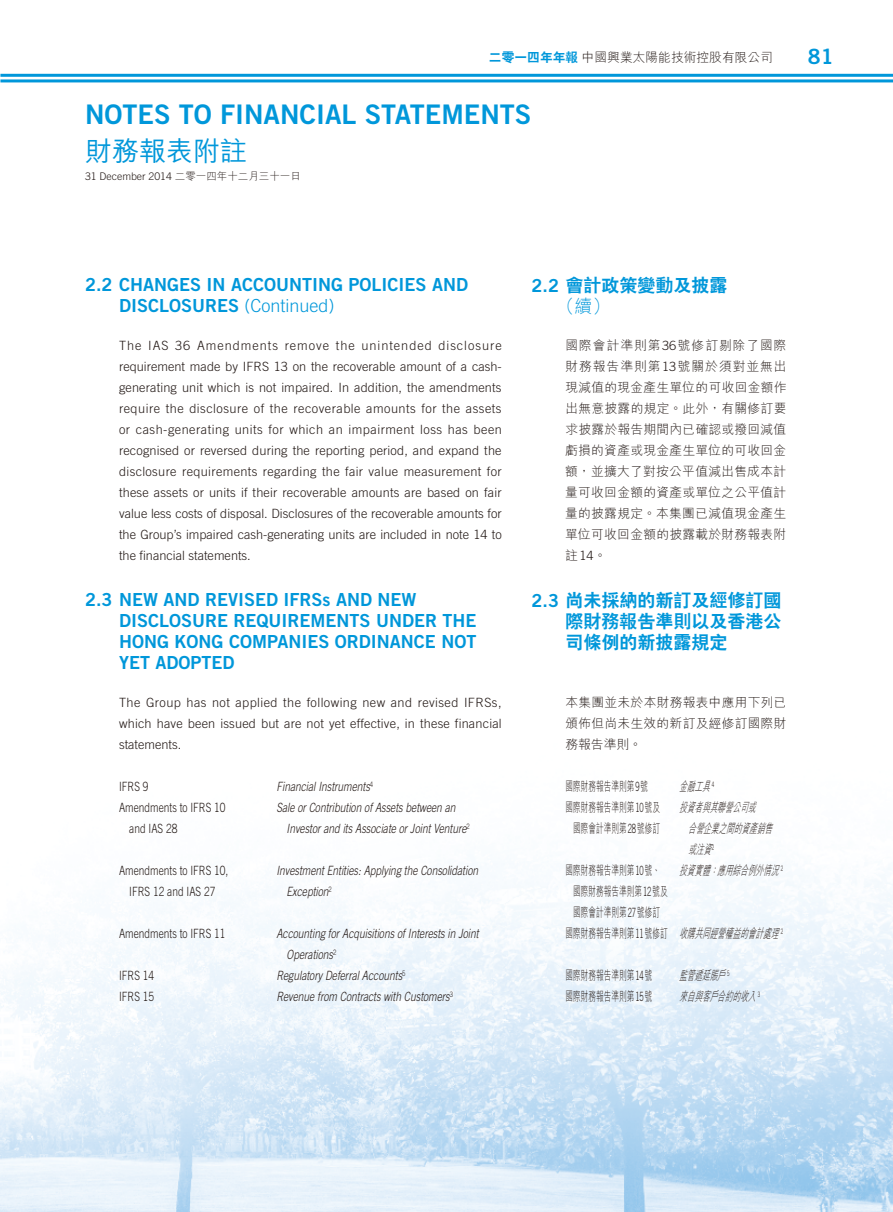
<style>
.page{position:relative;width:893px;height:1212px;background:#fff}
.page>*{position:absolute;margin:0;border:0;box-sizing:border-box;transform-origin:0 0}
.t1{font:27px "Trade Gothic LT Std Bd 2";color:#0097da}
.t2{font:500 27px "M Hei HK";color:#0097da}
.t3{font:21px "Trade Gothic LT Std Bd 2";color:#0097da}
.t4{font:18px/21px "Trade Gothic LT Std Bd 2";color:#0097da}
.t5{font:800 18px/21px "C Hei 2 HK";color:#0097da;text-align:justify}
.t6{font:300 18px "M Hei HK";color:#0097da}
.t7{font:300 12.75px/21px "Trade Gothic LT Std";color:#231916;text-align:justify}
.t8{font:italic 300 12.75px/21px "Trade Gothic LT Std";color:#231916;scale:.8 1}
.t9{font:300 12.75px/21px "M Hei HK";color:#231916;text-align:justify}
.t10{font:300 12.75px "M Hei HK";color:#231916;scale:.6 1}
.t11{font:300 12.75px "Trade Gothic LT Std";color:#231916;scale:.8 1}
.t12{font:italic 300 12.75px/21px "M Hei HK";color:#231916;scale:.6 1}
.t13{font:300 10.5px "Trade Gothic LT Std";color:#231916}
.s1{font-family:"C Hei 2 HK";font-weight:800;color:#0097da}
.s2{font-family:"M Hei HK"}
.s3{font-family:"Trade Gothic LT Std";font-weight:300}
.s4{font-family:"Trade Gothic LT Std Bd 2";font-weight:400}
.s5{font-family:"Trade Gothic LT Std"}
.s6{font-style:normal}
.s7{font-family:"Trade Gothic LT Std";font-style:normal}
</style>
<div class="page">
<img style="left:1px;top:73px;width:892px;height:1139px">
<hr style="left:0;top:74px;width:893px;height:3px;background:#0097da">
<hr style="left:0;top:79px;width:893px;height:3px;background:#0097da">
<p class="t9" style="left:489px;top:47px;width:286px"><span class="s1">二零一四年年報</span>中國興業太陽能技術控股有限公司</p>
<h2 class="t3" style="left:808px;top:44px;width:27px">81</h2>
<h1 class="t1" style="left:85px;top:98px;width:448px">NOTES TO FINANCIAL STATEM ENTS</h1>
<h1 class="t2" style="left:85px;top:131px;width:163px">財務報表附註</h1>
<p class="t13" style="left:85px;top:170px;width:217px">31 December 2014 <span class="s2">二零一四年十二月三十一日</span></p>
<h3 class="t4" style="left:119px;top:274px;width:350px;text-indent:-34px">2.2 CHANGES IN ACCOUNTING POLICIES AND<br>DISCLOSURES <span class="s3">(Continued)</span></h3>
<p class="t7" style="left:119px;top:335px;width:384px">The IAS 36 Amendments remove the unintended disclosure requirement made by IFRS 13 on the recoverable amount of a cash&shy;generating unit which is not impaired. In addition, the amendments require the disclosure of the recoverable amounts for the assets or cash-generating units for which an impairment loss has been recognised or reversed during the reporting period, and expand the disclosure requirements regarding the fair value measurement for these assets or units if their recoverable amounts are based on fair value less costs of disposal. Disclosures of the recoverable amounts for the Group’s impaired cash-generating units are included in note 14 to the financial statements.</p>
<h3 class="t4" style="left:119px;top:589px;width:359px;text-indent:-34px">2.3 NEW AND REVISED IFRSs AND NEW<br>DISCLOSURE REQUIREM ENTS UNDER THE<br>HONG KONG COMPA</h3>
<h3 class="t4" style="left:288px;top:631px;width:189px">NIES ORDINANCE NOT</h3>
<h3 class="t4" style="left:119px;top:652px;width:117px">YET ADOPTED</h3>
<p class="t7" style="left:119px;top:692px;width:384px">The Group has not applied the following new and revised IFRSs, which have been issued but are not yet effective, in these financial statements.</p>
<p class="t11" style="left:119px;top:779px;width:38px">IFRS 9</p>
<p class="t8" style="left:276px;top:776px;width:123px">Financial Instruments<sup>4</sup></p>
<p class="t11" style="left:119px;top:800px;width:135px">Amendments to IFRS 10</p>
<p class="t8" style="left:276px;top:797px;width:225px">Sale or Contribution of Assets between an</p>
<p class="t11" style="left:129px;top:821px;width:62px">and IAS 28</p>
<p class="t8" style="left:287px;top:818px;width:231px">Investor and its Associate or Joint Venture<sup>2</sup></p>
<p class="t11" style="left:119px;top:863px;width:138px">Amendments to IFRS 10,</p>
<p class="t8" style="left:276px;top:860px;width:254px">Investment Entities: Applying the Consolidation</p>
<p class="t11" style="left:129px;top:884px;width:109px">IFRS 12 and IAS 27</p>
<p class="t8" style="left:287px;top:881px;width:58px">Exception<sup>2</sup></p>
<p class="t11" style="left:119px;top:926px;width:135px">Amendments to IFRS 11</p>
<p class="t8" style="left:287px;top:923px;width:242px;text-indent:-10px">Accounting for Acquisitions of Interests in Joint<br>Operations<sup>2</sup></p>
<p class="t11" style="left:119px;top:968px;width:45px">IFRS 14</p>
<p class="t8" style="left:276px;top:965px;width:163px">Regulatory Deferral Accounts<sup>5</sup></p>
<p class="t11" style="left:119px;top:989px;width:45px">IFRS 15</p>
<p class="t8" style="left:276px;top:986px;width:222px">Revenue from Contracts with Customers<sup>3</sup></p>
<h3 class="t5" style="left:531px;top:274px;width:198px"><span class="s4">2.2</span> 會計政策變動及披露</h3>
<h3 class="t6" style="left:557px;top:297px;width:55px">（續）</h3>
<p class="t9" style="left:565px;top:335px;width:223px">國際會計準則第<span class="s5">36</span>號修訂剔除了國際財務報告準則第<span class="s5">13</span>號關於須對並無出現減值的現金產生單位的可收回金額作出無意披露的規定。此外，有關修訂要求披露於報告期間內已確認或撥回減值虧損的資產或現金產生單位的可收回金額，並擴大了對按公平值減出售成本計量可收回金額的資產或單位之公平值計量的披露規定。本集團已減值現金產生單位可收回金額的披露載於財務報表附註<span class="s5">14</span>。</p>
<h3 class="t5" style="left:566px;top:589px;width:217px;text-indent:-34px"><span class="s4">2.3</span> 尚未採納的新訂及經修訂國際財務報告準則以及香港公司條例的新披露規定</h3>
<p class="t9" style="left:565px;top:692px;width:223px">本集團並未於本財務報表中應用下列已頒佈但尚未生效的新訂及經修訂國際財務報告準則。</p>
<p class="t10" style="left:566px;top:780px;width:139px">國際財務報告準則第<span class="s5">9</span>號</p>
<p class="t12" style="left:679px;top:776px;width:60px">金融工具 <sup>4</sup></p>
<p class="t10" style="left:566px;top:801px;width:159px">國際財務報告準則第<span class="s5">10</span>號及</p>
<p class="t12" style="left:679px;top:797px;width:135px">投資者與其聯營公司或</p>
<p class="t10" style="left:573px;top:822px;width:146px">國際會計準則第<span class="s5">28</span>號修訂</p>
<p class="t12" style="left:688px;top:818px;width:147px">合營企業之間的資產銷售或注資<sup>2</sup></p>
<p class="t10" style="left:566px;top:864px;width:159px">國際財務報告準則第<span class="s5">10</span>號、</p>
<p class="t12" style="left:679px;top:860px;width:175px">投資實體：應用綜合例外情況 <sup>2</sup></p>
<p class="t10" style="left:573px;top:885px;width:159px">國際財務報告準則第<span class="s5">12</span>號及</p>
<p class="t10" style="left:573px;top:906px;width:146px">國際會計準則第<span class="s5">27</span>號修訂</p>
<p class="t12" style="left:566px;top:923px;width:364px"><span class="s6">國際財務報告準則第</span><span class="s7">11</span><span class="s6">號修訂</span> 收購共同經營權益的會計處理<sup>2</sup></p>
<p class="t10" style="left:566px;top:969px;width:146px">國際財務報告準則第<span class="s5">14</span>號</p>
<p class="t12" style="left:679px;top:965px;width:86px">監管遞延賬戶 <sup>5</sup></p>
<p class="t10" style="left:566px;top:990px;width:146px">國際財務報告準則第<span class="s5">15</span>號</p>
<p class="t12" style="left:679px;top:986px;width:137px">來自與客戶合約的收入 <sup>3</sup></p>
</div>
